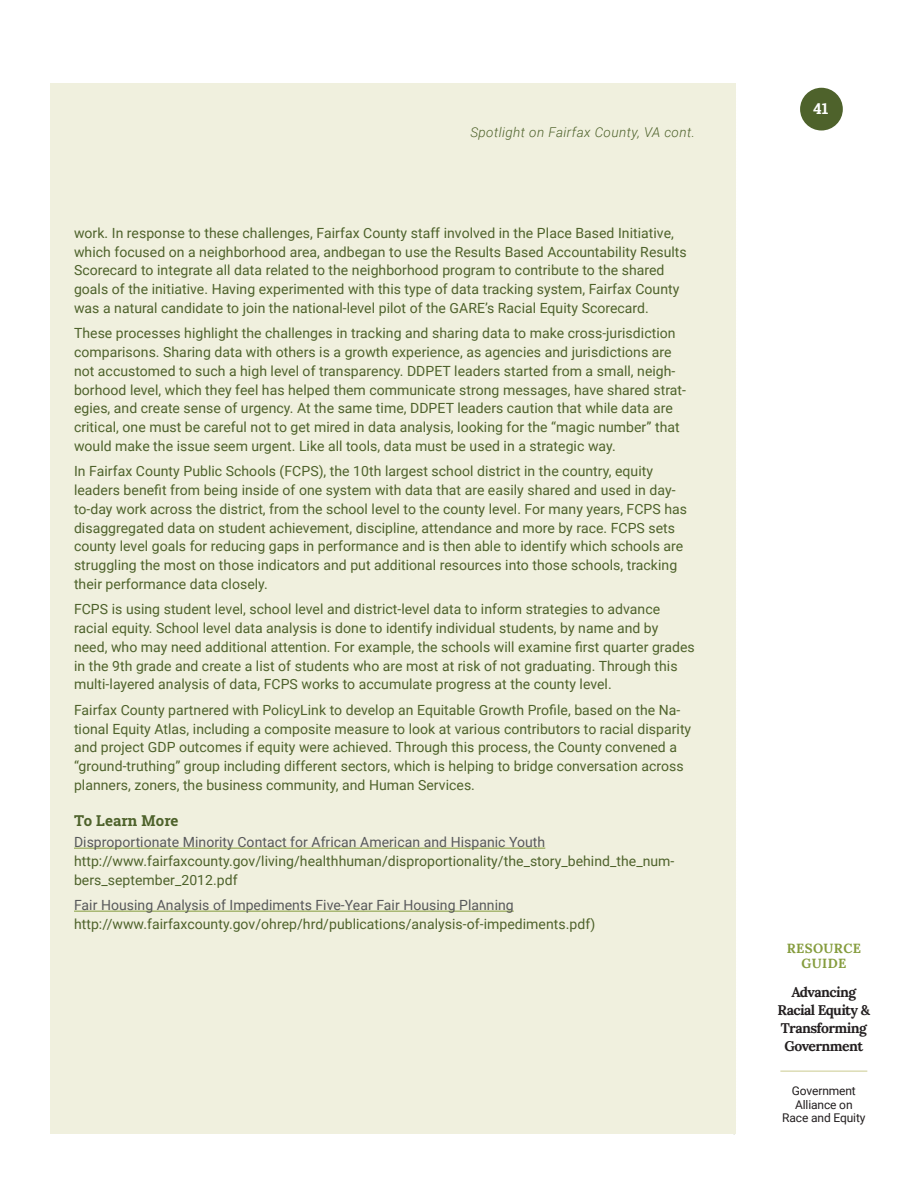
<style>
.page{position:relative;width:918px;height:1188px;background:#fff}
.page>*{position:absolute;margin:0;border:0;box-sizing:border-box;transform-origin:0 0}
.t1{font:700 15px "Roboto Slab";letter-spacing:.01em;color:#4e622b}
.t2{font:700 15px "Roboto Slab";color:#fff}
.t3{font:14.1px/18.8px "Roboto";letter-spacing:.005em;color:#4e622b}
.t4{font:14.1px "Roboto";letter-spacing:.005em;color:#57585a}
.t5{font:700 13.95px/18px "Lora";letter-spacing:-.04em;color:#231f20;text-align:center}
.t6{font:italic 300 13.5px "Roboto";letter-spacing:.03em;color:#4e622b}
.t7{font:700 13.2px/15px "Lora";letter-spacing:.03em;color:#859c3d;text-align:center}
.t8{font:12px/13.5px "Roboto";letter-spacing:-.01em;color:#231f20;text-align:center}
</style>
<div class="page">
<div style="left:800px;top:88px;width:43px;height:42px;background:#4e622b;border-radius:50%"></div>
<hr style="left:780px;top:1070px;width:87px;height:2px;background:#dcdcb5">
<div style="left:50px;top:84px;width:686px;height:1050px;background:#f0f0de"></div>
<hr style="left:74px;top:848px;width:471px;height:1px;background:#859c3d">
<hr style="left:74px;top:911px;width:440px;height:1px;background:#859c3d">
<p class="t6" style="left:470px;top:123px;width:226px">Spotlight on Fairfax County, VA cont.</p>
<p class="t3" style="left:74px;top:223px;width:614px">work. In response to these challenges, Fairfax County staff involved in the Place Based Initiative, which focused on a neighborhood area, andbegan to use the Results Based Accountability Results Scorecard to integrate all data related to the neighborhood program to contribute to the shared goals of the initiative. Having experimented with this type of data tracking system, Fairfax County was a natural candidate to join the national-level pilot of the GARE’s Racial Equity Scorecard.</p>
<p class="t3" style="left:74px;top:324px;width:613px">These processes highlight the challenges in tracking and sharing data to make cross-jurisdiction comparisons. Sharing data with others is a growth experience, as agencies and jurisdictions are not accustomed to such a high level of transparency. DDPET leaders started from a small, neigh&shy;borhood level, which they feel has helped them communicate strong messages, have shared strat&shy;egies, and create sense of urgency. At the same time, DDPET leaders caution that while data are critical, one must be careful not to get mired in data analysis, looking for the “magic number” that would make the issue seem urgent. Like all tools, data must be used in a strategic way.</p>
<p class="t3" style="left:74px;top:462px;width:615px">In Fairfax County Public Schools (FCPS), the 10th largest school district in the country, equity leaders benefit from being inside of one system with data that are easily shared and used in day&shy;to-day work across the district, from the school level to the county level. For many years, FCPS has disaggregated data on student achievement, discipline, attendance and more by race. FCPS sets county level goals for reducing gaps in performance and is then able to identify which schools are struggling the most on those indicators and put additional resources into those schools, tracking their performance data closely.</p>
<p class="t3" style="left:74px;top:600px;width:622px">FCPS is using student level, school level and district-level data to inform strategies to advance racial equity. School level data analysis is done to identify individual students, by name and by need, who may need additional attention. For example, the schools will examine first quarter grades in the 9th grade and create a list of students who are most at risk of not graduating. Through this multi-layered analysis of data, FCPS works to accumulate progress at the county level.</p>
<p class="t3" style="left:74px;top:700px;width:619px">Fairfax County partnered with PolicyLink to develop an Equitable Growth Profile, based on the Na&shy;tional Equity Atlas, including a composite measure to look at various contributors to racial disparity and project GDP outcomes if equity were achieved. Through this process, the County convened a “ground-truthing” group including different sectors, which is helping to bridge conversation across planners, zoners, the business community, and Human Services.</p>
<p class="t1" style="left:74px;top:810px;width:106px">To Learn More</p>
<p class="t4" style="left:74px;top:832px;width:473px">Disproportionate Minority Contact for African American and Hispanic Youth</p>
<p class="t3" style="left:74px;top:851px;width:602px">http://www.fairfaxcounty.gov/living/healthhuman/disproportionality/the_story_behind_the_num&shy;bers_september_2012.pdf</p>
<p class="t4" style="left:74px;top:895px;width:441px">Fair Housing Analysis of Impediments Five-Year Fair Housing Planning</p>
<p class="t3" style="left:74px;top:914px;width:523px">http://www.fairfaxcounty.gov/ohrep/hrd/publications/analysis-of-impediments.pdf)</p>
<p class="t2" style="left:813px;top:98px;width:17px">41</p>
<p class="t7" style="left:787px;top:941px;width:76px">RESOURCE<br>GUIDE</p>
<p class="t5" style="left:778px;top:983px;width:94px">Advancing<br>Racial Equity &amp;<br>Transforming<br>Government</p>
<p class="t8" style="left:782px;top:1084px;width:85px">Government<br>Alliance on<br>Race and Equity</p>
</div>
